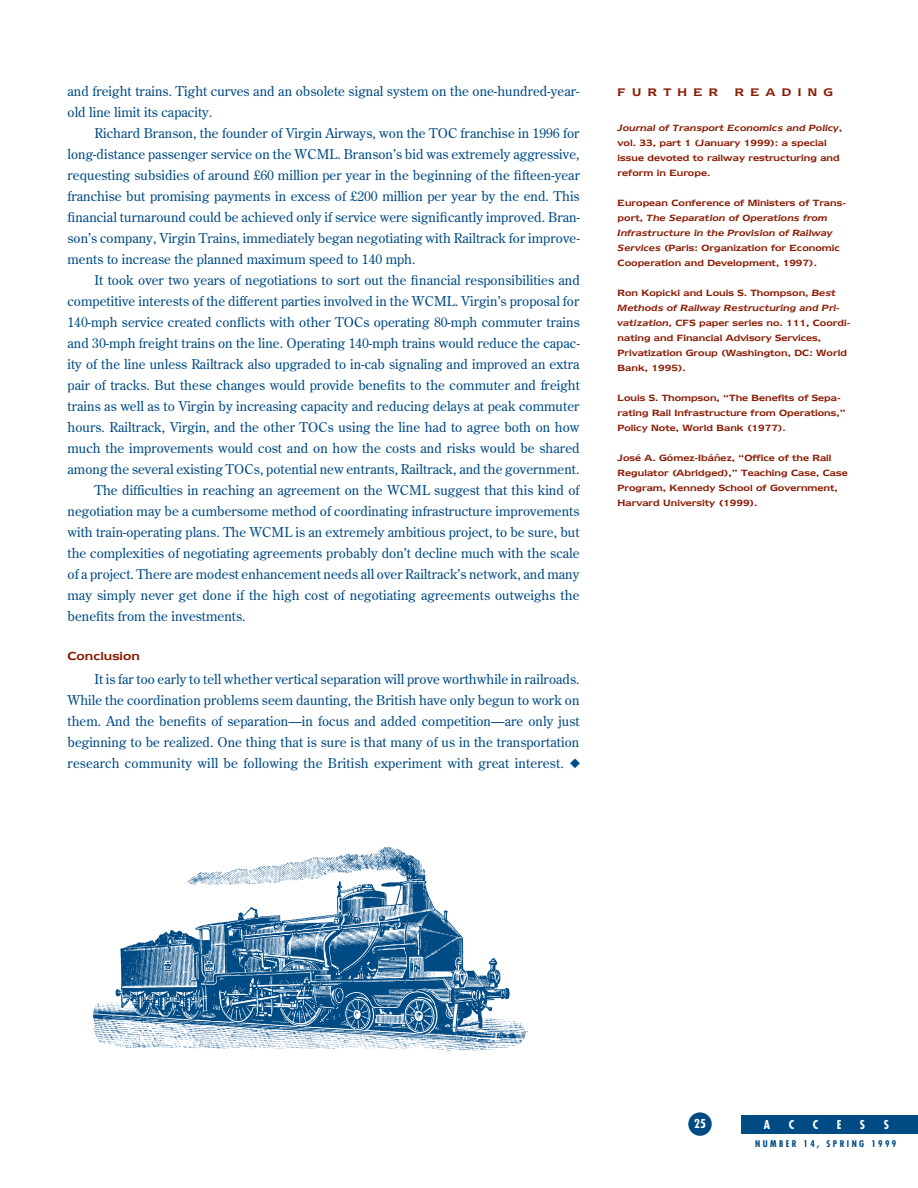
<style>
.page{position:relative;width:918px;height:1188px;background:#fff}
.page>*{position:absolute;margin:0;border:0;box-sizing:border-box;transform-origin:0 0}
.t1{font:13.5px/21px "Century Old Style";letter-spacing:.005em;color:#004b84;text-align:justify}
.t2{font:600 13.5px "Newtext IT Cby BT";color:#891a02}
.t3{font:600 12.75px "Newtext IT Cby BT";letter-spacing:.5em;color:#891a02}
.t4{font:700 condensed 12px "Futura";color:#fff}
.t5{font:600 10.5px/15px "Newtext IT Cby BT";color:#891a02}
.t6{font:italic 600 10.5px "Newtext IT Cby BT";color:#891a02}
.t7{font:700 condensed 9px "Futura";letter-spacing:.27em;color:#004b84}
.s1{font-style:italic}
</style>
<div class="page">
<div style="left:688px;top:1112px;width:24px;height:24px;background:#004b84;border-radius:50%"></div>
<div style="left:741px;top:1115px;width:177px;height:19px;background:#004b84"></div>
<img style="left:93px;top:847px;width:435px;height:204px">
<p class="t1" style="left:68px;top:82px;width:513px">and freight trains. Tight curves and an obsolete signal system on the one-hundred-year&shy;old line limit its capacity.</p>
<p class="t1" style="left:68px;top:124px;width:514px;text-indent:27px">Richard Branson, the founder of Virgin Airways, won the TOC franchise in 1996 for long-distance passenger service on the WCML. Branson’s bid was extremely aggressive, requesting subsidies of around £60 million per year in the beginning of the fifteen-year franchise but promising payments in excess of £200 million per year by the end. This financial turnaround could be achieved only if service were significantly improved. Bran&shy;son’s company, Virgin Trains, immediately began negotiating with Railtrack for improve&shy;ments to increase the planned maximum speed to 140 mph.</p>
<p class="t1" style="left:94px;top:271px;width:487px">It took over two years of negotiations to sort out the financial responsibilities and</p>
<p class="t1" style="left:68px;top:292px;width:513px">competitive interests of the different parties involved in the WCML. Virgin’s proposal for</p>
<p class="t1" style="left:68px;top:313px;width:514px">140-mph service created conflicts with other TOCs operating 80-mph commuter trains</p>
<p class="t1" style="left:68px;top:334px;width:514px">and 30-mph freight trains on the line. Operating 140-mph trains would reduce the capac-</p>
<p class="t1" style="left:68px;top:355px;width:514px">ity of the line unless Railtrack also upgraded to in-cab signaling and improved an extra</p>
<p class="t1" style="left:68px;top:376px;width:514px">pair of tracks. But these changes would provide benefits to the commuter and freight</p>
<p class="t1" style="left:68px;top:397px;width:513px">trains as well as to Virgin by increasing capacity and reducing delays at peak commuter</p>
<p class="t1" style="left:68px;top:418px;width:514px">hours. Railtrack, Virgin, and the other TOCs using the line had to agree both on how</p>
<p class="t1" style="left:68px;top:439px;width:514px">much the improvements would cost and on how the costs and risks would be shared</p>
<p class="t1" style="left:68px;top:460px;width:513px">among the several existing TOCs, potential new entrants, Railtrack, and the government.</p>
<p class="t1" style="left:94px;top:481px;width:486px">The difficulties in reaching an agreement on the WCML suggest that this kind of</p>
<p class="t1" style="left:68px;top:502px;width:514px">negotiation may be a cumbersome method of coordinating infrastructure improvements</p>
<p class="t1" style="left:68px;top:523px;width:514px">with train-operating plans. The WCML is an extremely ambitious project, to be sure, but</p>
<p class="t1" style="left:68px;top:544px;width:514px">the complexities of negotiating agreements probably don’t decline much with the scale</p>
<p class="t1" style="left:68px;top:565px;width:514px">of a project. There are modest enhancement needs all over Railtrack’s network, and many</p>
<p class="t1" style="left:68px;top:586px;width:513px">may simply never get done if the high cost of negotiating agreements outweighs the</p>
<p class="t1" style="left:68px;top:607px;width:180px">benefits from the investments.</p>
<p class="t2" style="left:68px;top:647px;width:74px">Conclusion</p>
<p class="t1" style="left:68px;top:670px;width:515px;text-indent:27px">It is far too early to tell whether vertical separation will prove worthwhile in railroads.<br>While the coordination problems seem daunting, the British have only begun to work on them. And the benefits of separation—in focus and added competition—are only just beginning to be realized. One thing that is sure is that many of us in the transportation research community will be following the British experiment with great interest. ◆</p>
<p class="t3" style="left:618px;top:84px;width:102px">FURTHER</p>
<p class="t3" style="left:735px;top:84px;width:100px">READING</p>
<p class="t6" style="left:618px;top:121px;width:226px">Journal of Transport Economics and Policy,</p>
<p class="t5" style="left:618px;top:134px;width:224px">vol. 33, part 1 (January 1999): a special issue devoted to railway restructuring and reform in Europe.</p>
<p class="t5" style="left:618px;top:194px;width:230px">European Conference of Ministers of Trans&shy;port, <span class="s1">The Separation of Operations from Infrastructure in the Provision of Railway Services</span> (Paris: Organization for Economic Cooperation and Development, 1997).</p>
<p class="t5" style="left:618px;top:284px;width:234px">Ron Kopicki and Louis S. Thompson, <span class="s1">Best Methods of Railway Restructuring and Pri&shy;vatization,</span> CFS paper series no. 111, Coordi&shy;nating and Financial Advisory Services, Privatization Group (Washington, DC: World Bank, 1995).</p>
<p class="t5" style="left:618px;top:389px;width:230px">Louis S. Thompson, “The Benefits of Sepa&shy;rating Rail Infrastructure from Operations,”<br>Policy Note, World Bank (1977).</p>
<p class="t5" style="left:618px;top:449px;width:232px">José A. Gómez-Ibáñez, “Office of the Rail Regulator (Abridged),” Teaching Case, Case Program, Kennedy School of Government, Harvard University (1999).</p>
<p class="t4" style="left:694px;top:1118px;width:13px">25</p>
<p class="t4" style="left:764px;top:1119px;width:8px">A</p>
<p class="t4" style="left:789px;top:1119px;width:7px">C</p>
<p class="t4" style="left:813px;top:1119px;width:7px">C</p>
<p class="t4" style="left:837px;top:1119px;width:6px">E</p>
<p class="t4" style="left:860px;top:1119px;width:7px">S</p>
<p class="t4" style="left:884px;top:1119px;width:7px">S</p>
<p class="t7" style="left:755px;top:1139px;width:143px">NUMBER 14, SPRING 1999</p>
</div>
